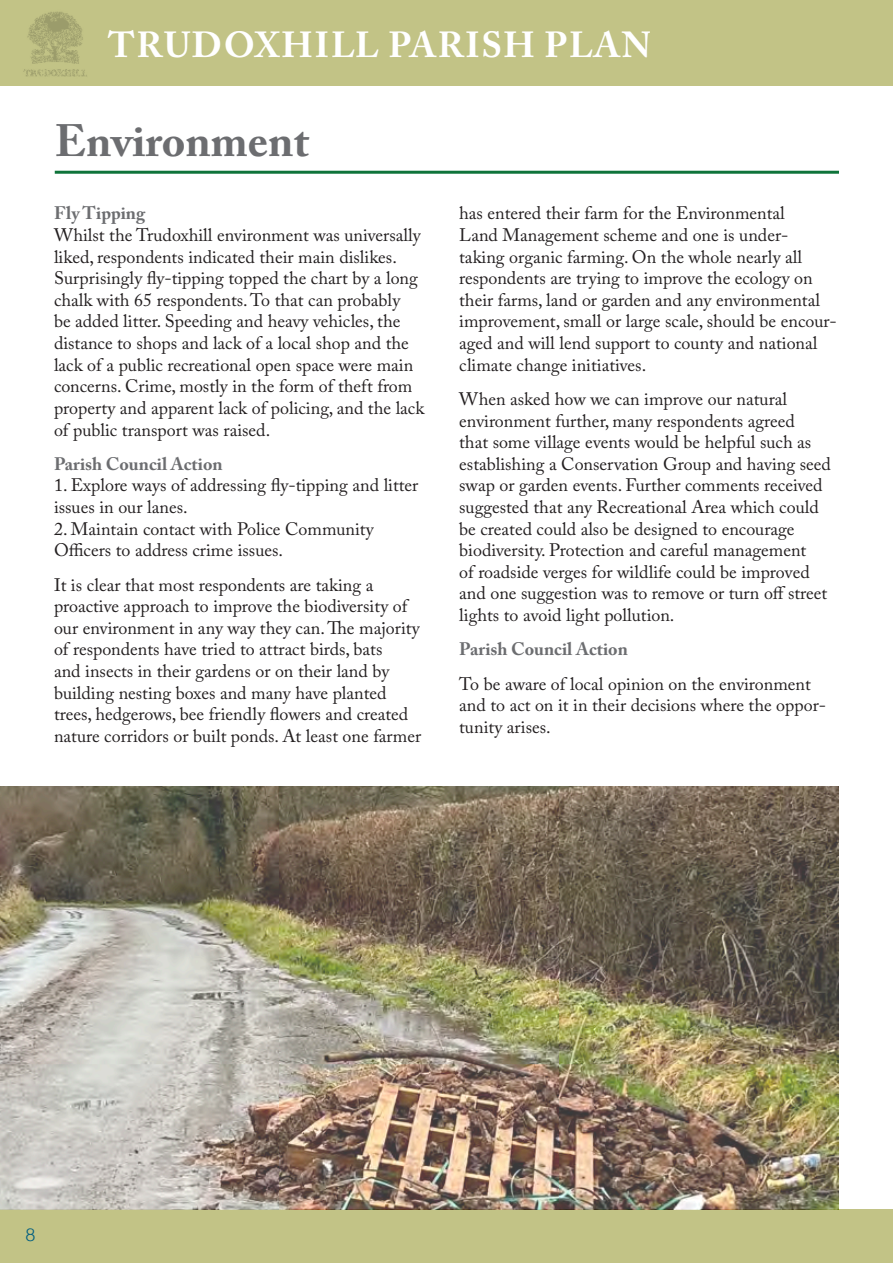
<style>
.page{position:relative;width:893px;height:1263px;background:#fff}
.page>*{position:absolute;margin:0;border:0;box-sizing:border-box;transform-origin:0 0}
.t1{font:700 45px "Adobe Caslon Pro";color:#6c6d70}
.t2{font:700 36px "Adobe Caslon Pro";letter-spacing:.04em;color:#fff}
.t3{font:18px/21.6px "Adobe Caslon Pro";color:#231f20}
.t4{font:700 18px "Adobe Caslon Pro";color:#6c6d70}
.t5{font:300 18px "Helvetica";color:#005e80}
.s1{font-weight:700;color:#6c6d70}
</style>
<div class="page">
<div style="left:0;top:0;width:893px;height:85px;background:#c2c386"></div>
<img style="left:23px;top:11px;width:64px;height:66px">
<div style="left:0;top:1210px;width:893px;height:53px;background:#c2c386"></div>
<hr style="left:55px;top:171px;width:784px;height:3px;background:#0e743a">
<img style="left:0;top:787px;width:839px;height:423px">
<h2 class="t2" style="left:108px;top:24px;width:544px">TRUDOXHILL PARISH PLAN</h2>
<p class="t1" style="left:55px;top:114px;width:256px">Environment</p>
<p class="t3" style="left:54px;top:202px;width:372px"><span class="s1">Fly Tipping<br></span>Whilst the Trudoxhill environment was universally liked, respondents indicated their main dislikes.<br>Surprisingly fly-tipping topped the chart by a long chalk with 65 respondents. To that can probably<br>be added litter. Speeding and heavy vehicles, the distance to shops and lack of a local shop and the lack of a public recreational open space were main concerns. Crime, mostly in the form of theft from property and apparent lack of policing, and the lack of public transport was raised.</p>
<p class="t4" style="left:54px;top:453px;width:170px">Parish Council Action</p>
<p class="t3" style="left:54px;top:474px;width:366px">1. Explore ways of addressing fly-tipping and litter issues in our lanes.</p>
<p class="t3" style="left:54px;top:518px;width:321px">2. Maintain contact with Police Community<br>Officers to address crime issues.</p>
<p class="t3" style="left:54px;top:574px;width:369px">It is clear that most respondents are taking a proactive approach to improve the biodiversity of our environment in any way they can. The majority of respondents have tried to attract birds, bats<br>and insects in their gardens or on their land by building nesting boxes and many have planted trees, hedgerows, bee friendly flowers and created nature corridors or built ponds. At least one farmer</p>
<p class="t3" style="left:459px;top:202px;width:379px">has entered their farm for the Environmental<br>Land Management scheme and one is under&shy;taking organic farming. On the whole nearly all respondents are trying to improve the ecology on their farms, land or garden and any environmental improvement, small or large scale, should be encour&shy;aged and will lend support to county and national climate change initiatives.</p>
<p class="t3" style="left:459px;top:388px;width:373px">When asked how we can improve our natural environment further, many respondents agreed<br>that some village events would be helpful such as establishing a Conservation Group and having seed swap or garden events. Further comments received suggested that any Recreational Area which could be created could also be designed to encourage biodiversity. Protection and careful management<br>of roadside verges for wildlife could be improved and one suggestion was to remove or turn off street lights to avoid light pollution.</p>
<p class="t4" style="left:459px;top:639px;width:170px">Parish Council Action</p>
<p class="t3" style="left:459px;top:673px;width:368px">To be aware of local opinion on the environment and to act on it in their decisions where the oppor&shy;tunity arises.</p>
<p class="t5" style="left:26px;top:1219px;width:12px">8</p>
</div>
